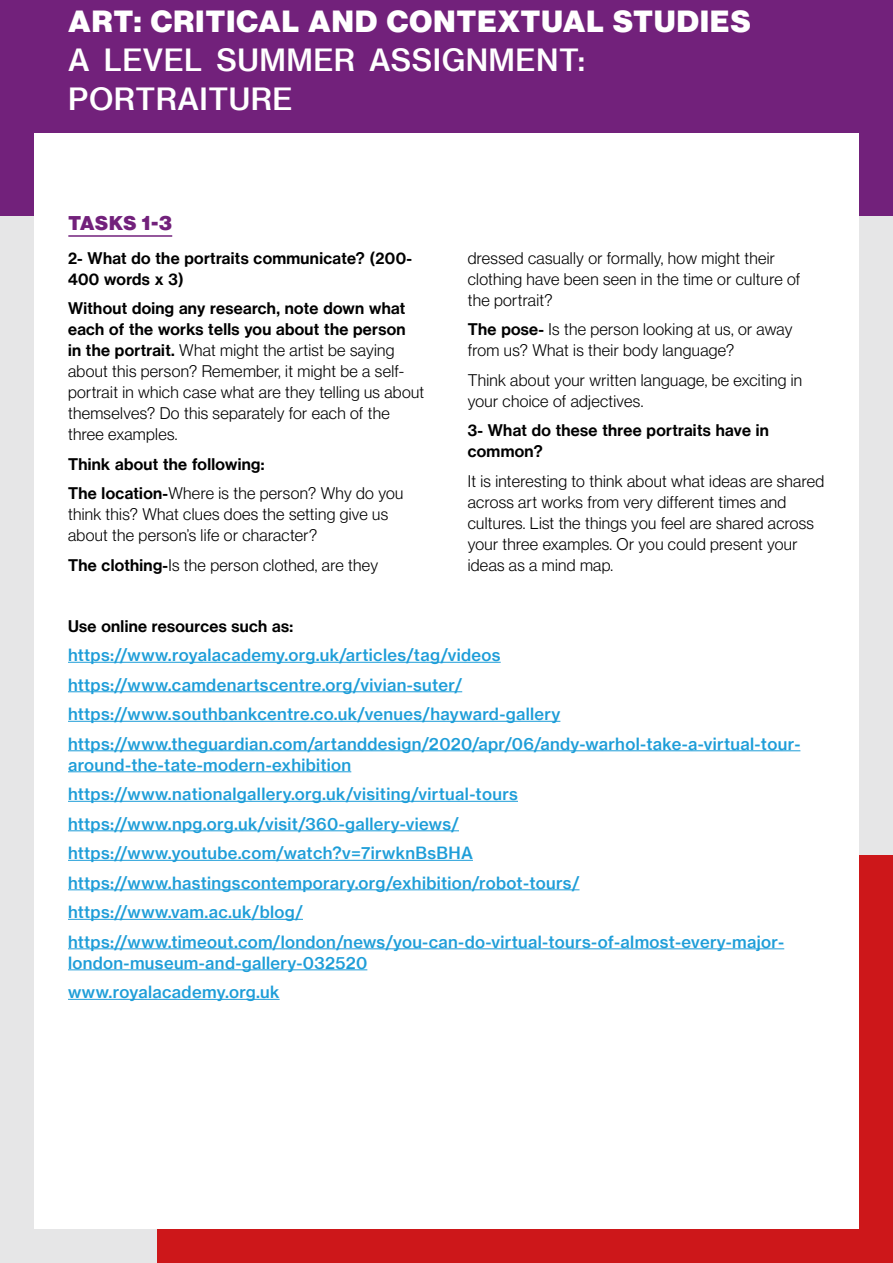
<style>
.page{position:relative;width:893px;height:1263px;background:#e6e6e7}
.page>*{position:absolute;margin:0;border:0;box-sizing:border-box;transform-origin:0 0}
.t1{font:30px/39px "N Haas Grotesk TX Pro 65 Md";letter-spacing:.015em;color:#fff}
.t2{font:900 30px "Neue Haas Display";letter-spacing:.04em;color:#fff}
.t3{font:900 19.5px "Neue Haas Display";letter-spacing:.025em;color:#72217b}
.t4{font:300 16.5px/21px "Neue Haas Display";letter-spacing:.02em;color:#000}
.t5{font:16.5px/29.5px "N Haas Grotesk TX Pro 65 Md";letter-spacing:.02em;color:#1d9dd8}
.t6{font:16.5px/21px "Neue Haas Display Mediu";letter-spacing:.02em;color:#000}
.s1{font-family:"Neue Haas Display Mediu";font-weight:400}
</style>
<div class="page">
<div style="left:157px;top:855px;width:736px;height:408px;background:#cd171a"></div>
<div style="left:0;top:0;width:893px;height:216px;background:#72217b"></div>
<div style="left:34px;top:134px;width:825px;height:1095px;background:#fff"></div>
<hr style="left:68px;top:235px;width:104px;height:2px;background:#72217b">
<hr style="left:68px;top:662px;width:433px;height:1px;background:#1d9dd8">
<hr style="left:68px;top:691px;width:394px;height:1px;background:#1d9dd8">
<hr style="left:68px;top:721px;width:492px;height:1px;background:#1d9dd8">
<hr style="left:68px;top:750px;width:732px;height:1px;background:#1d9dd8">
<hr style="left:68px;top:771px;width:283px;height:1px;background:#1d9dd8">
<hr style="left:68px;top:801px;width:450px;height:1px;background:#1d9dd8">
<hr style="left:68px;top:830px;width:391px;height:1px;background:#1d9dd8">
<hr style="left:68px;top:860px;width:405px;height:1px;background:#1d9dd8">
<hr style="left:68px;top:889px;width:511px;height:1px;background:#1d9dd8">
<hr style="left:68px;top:919px;width:235px;height:1px;background:#1d9dd8">
<hr style="left:68px;top:948px;width:716px;height:1px;background:#1d9dd8">
<hr style="left:68px;top:969px;width:299px;height:1px;background:#1d9dd8">
<hr style="left:68px;top:999px;width:212px;height:1px;background:#1d9dd8">
<h1 class="t2" style="left:69px;top:3px;width:683px">ART: CRITICAL AND CONTEXTUAL STUDIES</h1>
<h1 class="t1" style="left:68px;top:40px;width:518px">A LEVEL SUMMER ASSIGNMENT:<br>PORTRAITURE</h1>
<p class="t3" style="left:68px;top:212px;width:105px">TASKS 1-3</p>
<p class="t6" style="left:68px;top:248px;width:346px">2- What do the portraits communicate? (200-<br>400 words x 3)</p>
<p class="t6" style="left:68px;top:298px;width:339px">Without doing any research, note down what each of the works tells you about the person</p>
<p class="t4" style="left:68px;top:340px;width:358px"><span class="s1">in the portrait.</span> What might the artist be saying about this person? Remember, it might be a self&shy;portrait in which case what are they telling us about themselves? Do this separately for each of the three examples.</p>
<p class="t6" style="left:68px;top:454px;width:198px">Think about the following:</p>
<p class="t4" style="left:68px;top:483px;width:337px"><span class="s1">The location-</span>Where is the person? Why do you think this? What clues does the setting give us about the person’s life or character?</p>
<p class="t4" style="left:68px;top:554px;width:312px"><span class="s1">The clothing-</span>Is the person clothed, are they</p>
<p class="t4" style="left:468px;top:247px;width:334px">dressed casually or formally, how might their clothing have been seen in the time or culture of the portrait?</p>
<p class="t4" style="left:468px;top:319px;width:326px"><span class="s1">The pose-</span> Is the person looking at us, or away from us? What is their body language?</p>
<p class="t4" style="left:468px;top:369px;width:336px">Think about your written language, be exciting in your choice of adjectives.</p>
<p class="t6" style="left:468px;top:420px;width:303px">3- What do these three portraits have in common?</p>
<p class="t4" style="left:468px;top:471px;width:358px">It is interesting to think about what ideas are shared across art works from very different times and cultures. List the things you feel are shared across your three examples. Or you could present your ideas as a mind map.</p>
<p class="t6" style="left:68px;top:615px;width:227px">Use online resources such as:</p>
<p class="t5" style="left:68px;top:640px;width:734px">https://www.royalacademy.org.uk/articles/tag/videos https://www.camdenartscentre.org/vivian-suter/ https://www.southbankcentre.co.uk/venues/hayward-gallery https://www.theguardian.com/artanddesign/2020/apr/06/andy-warhol-take-a-virtual-tour-</p>
<p class="t5" style="left:68px;top:750px;width:718px">around-the-tate-modern-exhibition https://www.nationalgallery.org.uk/visiting/virtual-tours https://www.npg.org.uk/visit/360-gallery-views/ https://www.youtube.com/watch?v=7irwknBsBHA https://www.hastingscontemporary.org/exhibition/robot-tours/ https://www.vam.ac.uk/blog/ https://www.timeout.com/london/news/you-can-do-virtual-tours-of-almost-every-major-</p>
<p class="t5" style="left:68px;top:948px;width:301px">london-museum-and-gallery-032520 www.royalacademy.org.uk</p>
</div>
